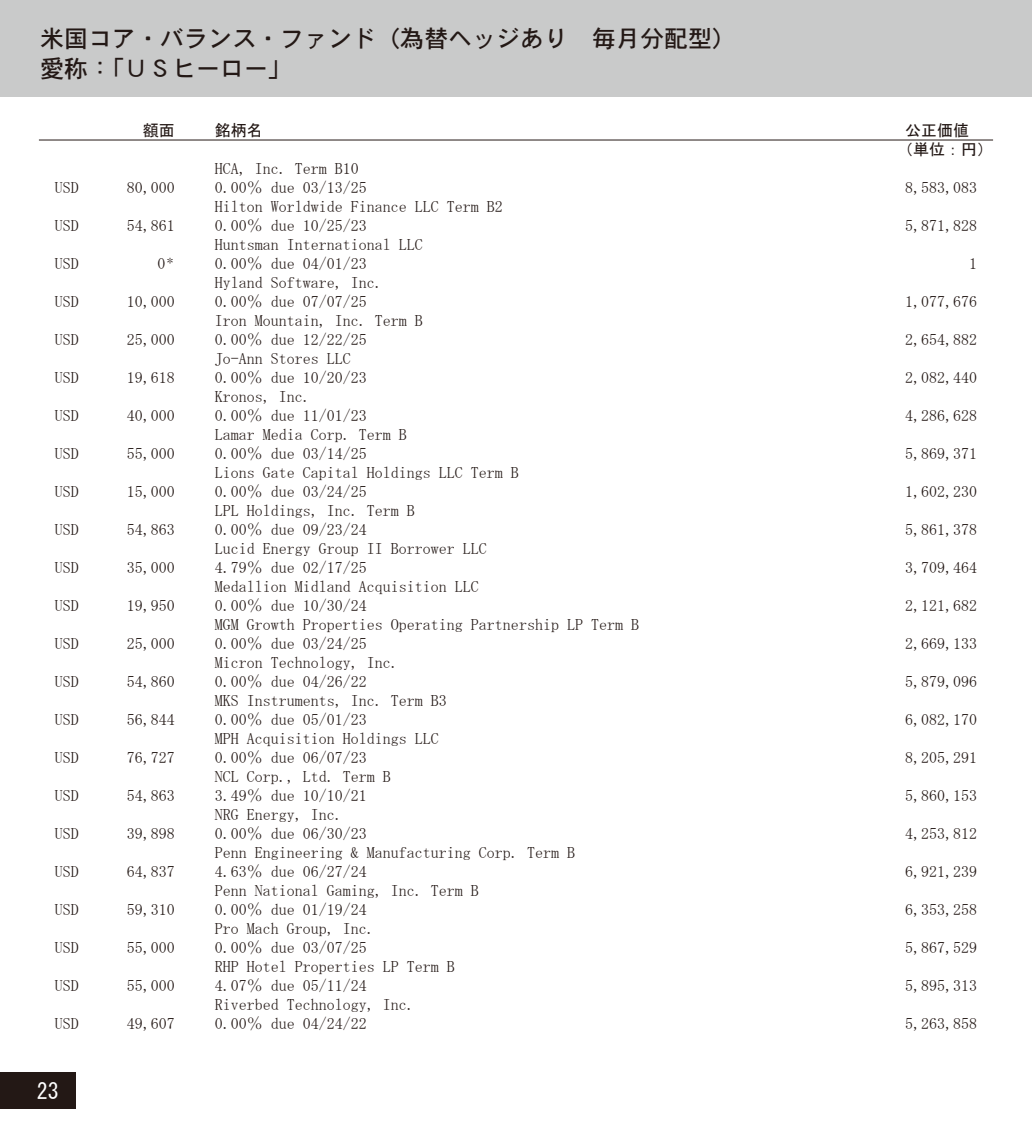
<style>
.page{position:relative;width:1032px;height:1134px;background:#fff}
.page>*{position:absolute;margin:0;border:0;box-sizing:border-box;transform-origin:0 0}
.t1{font:24px/30px "DFHS Gothic W5 WIN RKSJ H";color:#231815}
.t2{font:22px "MS Gothic";color:#fff}
.t3{font:16px "MS Mincho";color:#231815}
.t4{font:16px/19.8px "MS Gothic";color:#231815;text-align:center}
</style>
<div class="page">
<div style="left:0;top:0;width:1032px;height:96px;background:#c9caca"></div>
<div style="left:0;top:1072px;width:76px;height:36px;background:#231815"></div>
<hr style="left:39px;top:140px;width:954px;height:1px;background:#231815">
<h1 class="t1" style="left:40px;top:23px;width:697px">米国コア・バランス・ファンド（為替ヘッジあり　毎月分配型）愛称：「ＵＳヒーロー」</h1>
<p class="t4" style="left:143px;top:120px;width:33px">額面</p>
<p class="t4" style="left:215px;top:120px;width:49px">銘柄名</p>
<p class="t4" style="left:897px;top:120px;width:97px">公正価値 　（単位：円）</p>
<p class="t3" style="left:215px;top:161px;width:145px">HCA, Inc. Term B10</p>
<p class="t3" style="left:55px;top:180px;width:25px">USD</p>
<p class="t3" style="left:127px;top:180px;width:49px">80,000</p>
<p class="t3" style="left:215px;top:180px;width:153px">0.00％ due 03/13/25</p>
<p class="t3" style="left:905px;top:180px;width:73px">8,583,083</p>
<p class="t3" style="left:215px;top:199px;width:289px">Hilton Worldwide Finance LLC Term B2</p>
<p class="t3" style="left:55px;top:218px;width:25px">USD</p>
<p class="t3" style="left:127px;top:218px;width:49px">54,861</p>
<p class="t3" style="left:215px;top:218px;width:153px">0.00％ due 10/25/23</p>
<p class="t3" style="left:905px;top:218px;width:73px">5,871,828</p>
<p class="t3" style="left:215px;top:237px;width:209px">Huntsman International LLC</p>
<p class="t3" style="left:55px;top:256px;width:25px">USD</p>
<p class="t3" style="left:158px;top:256px;width:19px">0<sup>＊</sup></p>
<p class="t3" style="left:215px;top:256px;width:153px">0.00％ due 04/01/23</p>
<p class="t3" style="left:969px;top:256px;width:9px">1</p>
<p class="t3" style="left:215px;top:275px;width:169px">Hyland Software, Inc.</p>
<p class="t3" style="left:55px;top:294px;width:25px">USD</p>
<p class="t3" style="left:127px;top:294px;width:49px">10,000</p>
<p class="t3" style="left:215px;top:294px;width:153px">0.00％ due 07/07/25</p>
<p class="t3" style="left:905px;top:294px;width:73px">1,077,676</p>
<p class="t3" style="left:215px;top:313px;width:209px">Iron Mountain, Inc. Term B</p>
<p class="t3" style="left:55px;top:332px;width:25px">USD</p>
<p class="t3" style="left:127px;top:332px;width:49px">25,000</p>
<p class="t3" style="left:215px;top:332px;width:153px">0.00％ due 12/22/25</p>
<p class="t3" style="left:905px;top:332px;width:73px">2,654,882</p>
<p class="t3" style="left:215px;top:351px;width:137px">Jo-Ann Stores LLC</p>
<p class="t3" style="left:55px;top:370px;width:25px">USD</p>
<p class="t3" style="left:127px;top:370px;width:49px">19,618</p>
<p class="t3" style="left:215px;top:370px;width:153px">0.00％ due 10/20/23</p>
<p class="t3" style="left:905px;top:370px;width:73px">2,082,440</p>
<p class="t3" style="left:215px;top:389px;width:97px">Kronos, Inc.</p>
<p class="t3" style="left:55px;top:408px;width:25px">USD</p>
<p class="t3" style="left:127px;top:408px;width:49px">40,000</p>
<p class="t3" style="left:215px;top:408px;width:153px">0.00％ due 11/01/23</p>
<p class="t3" style="left:905px;top:408px;width:73px">4,286,628</p>
<p class="t3" style="left:215px;top:427px;width:193px">Lamar Media Corp. Term B</p>
<p class="t3" style="left:55px;top:446px;width:25px">USD</p>
<p class="t3" style="left:127px;top:446px;width:49px">55,000</p>
<p class="t3" style="left:215px;top:446px;width:153px">0.00％ due 03/14/25</p>
<p class="t3" style="left:905px;top:446px;width:73px">5,869,371</p>
<p class="t3" style="left:215px;top:465px;width:306px">Lions Gate Capital Holdings LLC Term B</p>
<p class="t3" style="left:55px;top:484px;width:25px">USD</p>
<p class="t3" style="left:127px;top:484px;width:49px">15,000</p>
<p class="t3" style="left:215px;top:484px;width:153px">0.00％ due 03/24/25</p>
<p class="t3" style="left:905px;top:484px;width:73px">1,602,230</p>
<p class="t3" style="left:215px;top:503px;width:201px">LPL Holdings, Inc. Term B</p>
<p class="t3" style="left:55px;top:522px;width:25px">USD</p>
<p class="t3" style="left:127px;top:522px;width:49px">54,863</p>
<p class="t3" style="left:215px;top:522px;width:153px">0.00％ due 09/23/24</p>
<p class="t3" style="left:905px;top:522px;width:73px">5,861,378</p>
<p class="t3" style="left:215px;top:541px;width:273px">Lucid Energy Group II Borrower LLC</p>
<p class="t3" style="left:55px;top:560px;width:25px">USD</p>
<p class="t3" style="left:127px;top:560px;width:49px">35,000</p>
<p class="t3" style="left:215px;top:560px;width:153px">4.79％ due 02/17/25</p>
<p class="t3" style="left:905px;top:560px;width:73px">3,709,464</p>
<p class="t3" style="left:215px;top:579px;width:265px">Medallion Midland Acquisition LLC</p>
<p class="t3" style="left:55px;top:598px;width:25px">USD</p>
<p class="t3" style="left:127px;top:598px;width:49px">19,950</p>
<p class="t3" style="left:215px;top:598px;width:153px">0.00％ due 10/30/24</p>
<p class="t3" style="left:905px;top:598px;width:73px">2,121,682</p>
<p class="t3" style="left:215px;top:617px;width:426px">MGM Growth Properties Operating Partnership LP Term B</p>
<p class="t3" style="left:55px;top:636px;width:25px">USD</p>
<p class="t3" style="left:127px;top:636px;width:49px">25,000</p>
<p class="t3" style="left:215px;top:636px;width:153px">0.00％ due 03/24/25</p>
<p class="t3" style="left:905px;top:636px;width:73px">2,669,133</p>
<p class="t3" style="left:215px;top:655px;width:185px">Micron Technology, Inc.</p>
<p class="t3" style="left:55px;top:674px;width:25px">USD</p>
<p class="t3" style="left:127px;top:674px;width:49px">54,860</p>
<p class="t3" style="left:215px;top:674px;width:153px">0.00％ due 04/26/22</p>
<p class="t3" style="left:905px;top:674px;width:73px">5,879,096</p>
<p class="t3" style="left:215px;top:693px;width:233px">MKS Instruments, Inc. Term B3</p>
<p class="t3" style="left:55px;top:712px;width:25px">USD</p>
<p class="t3" style="left:127px;top:712px;width:49px">56,844</p>
<p class="t3" style="left:215px;top:712px;width:153px">0.00％ due 05/01/23</p>
<p class="t3" style="left:905px;top:712px;width:73px">6,082,170</p>
<p class="t3" style="left:215px;top:731px;width:225px">MPH Acquisition Holdings LLC</p>
<p class="t3" style="left:55px;top:750px;width:25px">USD</p>
<p class="t3" style="left:127px;top:750px;width:49px">76,727</p>
<p class="t3" style="left:215px;top:750px;width:153px">0.00％ due 06/07/23</p>
<p class="t3" style="left:905px;top:750px;width:73px">8,205,291</p>
<p class="t3" style="left:215px;top:769px;width:177px">NCL Corp., Ltd. Term B</p>
<p class="t3" style="left:55px;top:788px;width:25px">USD</p>
<p class="t3" style="left:127px;top:788px;width:49px">54,863</p>
<p class="t3" style="left:215px;top:788px;width:153px">3.49％ due 10/10/21</p>
<p class="t3" style="left:905px;top:788px;width:73px">5,860,153</p>
<p class="t3" style="left:215px;top:807px;width:129px">NRG Energy, Inc.</p>
<p class="t3" style="left:55px;top:826px;width:25px">USD</p>
<p class="t3" style="left:127px;top:826px;width:49px">39,898</p>
<p class="t3" style="left:215px;top:826px;width:153px">0.00％ due 06/30/23</p>
<p class="t3" style="left:905px;top:826px;width:73px">4,253,812</p>
<p class="t3" style="left:215px;top:845px;width:362px">Penn Engineering &amp; Manufacturing Corp. Term B</p>
<p class="t3" style="left:55px;top:864px;width:25px">USD</p>
<p class="t3" style="left:127px;top:864px;width:49px">64,837</p>
<p class="t3" style="left:215px;top:864px;width:153px">4.63％ due 06/27/24</p>
<p class="t3" style="left:905px;top:864px;width:73px">6,921,239</p>
<p class="t3" style="left:215px;top:883px;width:265px">Penn National Gaming, Inc. Term B</p>
<p class="t3" style="left:55px;top:902px;width:25px">USD</p>
<p class="t3" style="left:127px;top:902px;width:49px">59,310</p>
<p class="t3" style="left:215px;top:902px;width:153px">0.00％ due 01/19/24</p>
<p class="t3" style="left:905px;top:902px;width:73px">6,353,258</p>
<p class="t3" style="left:215px;top:921px;width:161px">Pro Mach Group, Inc.</p>
<p class="t3" style="left:55px;top:940px;width:25px">USD</p>
<p class="t3" style="left:127px;top:940px;width:49px">55,000</p>
<p class="t3" style="left:215px;top:940px;width:153px">0.00％ due 03/07/25</p>
<p class="t3" style="left:905px;top:940px;width:73px">5,867,529</p>
<p class="t3" style="left:215px;top:959px;width:241px">RHP Hotel Properties LP Term B</p>
<p class="t3" style="left:55px;top:978px;width:25px">USD</p>
<p class="t3" style="left:127px;top:978px;width:49px">55,000</p>
<p class="t3" style="left:215px;top:978px;width:153px">4.07％ due 05/11/24</p>
<p class="t3" style="left:905px;top:978px;width:73px">5,895,313</p>
<p class="t3" style="left:215px;top:997px;width:201px">Riverbed Technology, Inc.</p>
<p class="t3" style="left:55px;top:1016px;width:25px">USD</p>
<p class="t3" style="left:127px;top:1016px;width:49px">49,607</p>
<p class="t3" style="left:215px;top:1016px;width:153px">0.00％ due 04/24/22</p>
<p class="t3" style="left:905px;top:1016px;width:73px">5,263,858</p>
<h2 class="t2" style="left:37px;top:1080px;width:23px">23</h2>
</div>
